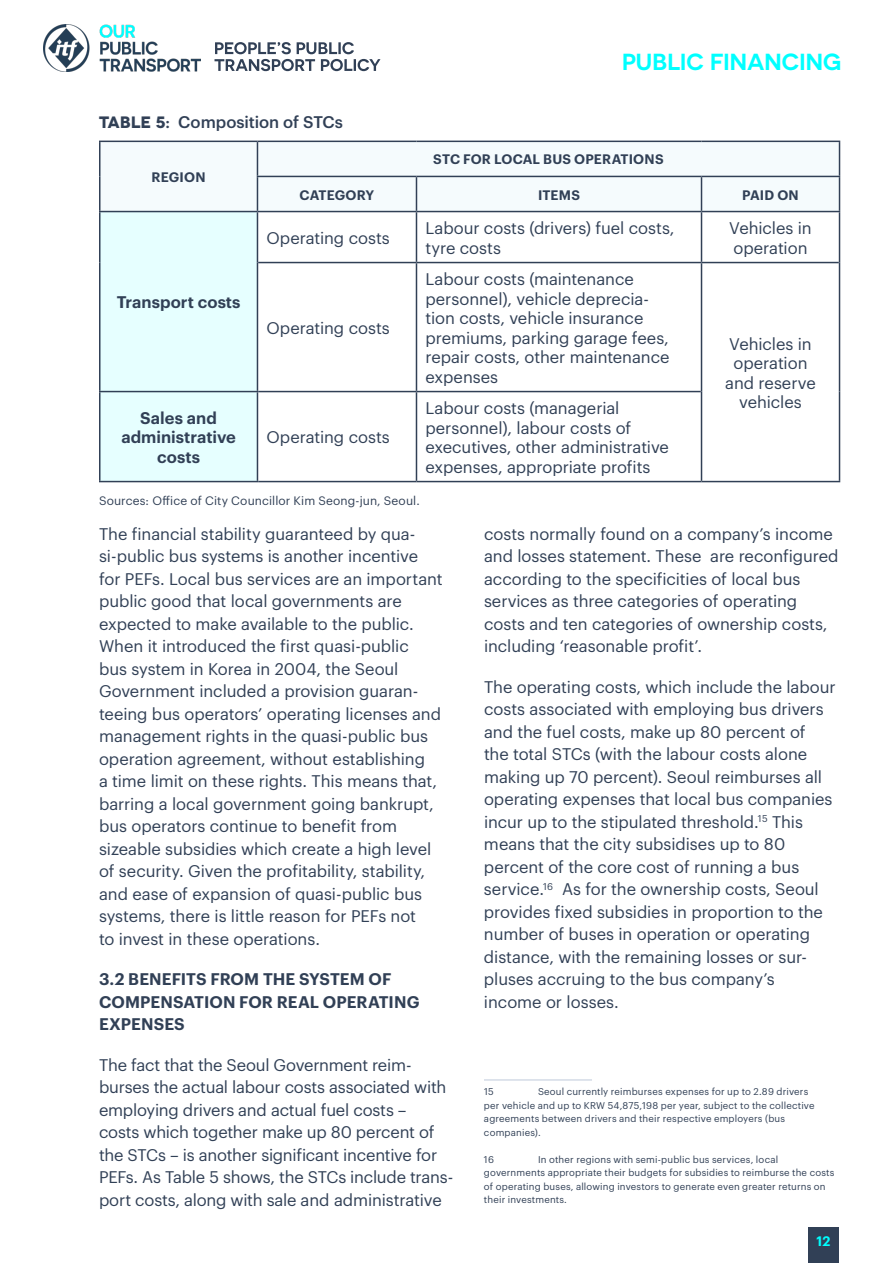
<style>
.page{position:relative;width:893px;height:1263px;background:#fff}
.page>*{position:absolute;margin:0;border:0;box-sizing:border-box;transform-origin:0 0}
.t1{font:600 23.25px "Novecentosanswide";letter-spacing:.005em;color:#0ff}
.t2{font:16.5px/22.5px "Graphik";letter-spacing:-.005em;color:#314056}
.t3{font:600 16.5px/22.5px "Graphik";letter-spacing:.005em;color:#314056}
.t4{font:500 16.5px "Graphik";color:#314056}
.t5{font:600 13.5px "Graphik";letter-spacing:.01em;color:#314056}
.t6{font:600 13.5px "Graphik";color:#0ff}
.t7{font:12px "Graphik";letter-spacing:.01em;color:#314056}
.t8{font:9.6px/13.5px "Graphik";letter-spacing:.02em;color:#314056}
.s1{font-family:"Novecento";font-weight:700;font-stretch:expanded}
</style>
<div class="page">
<img style="left:43px;top:25px;width:158px;height:46px">
<svg style="left:214px;top:42px;width:166px;height:29px"></svg>
<div style="left:808px;top:1227px;width:31px;height:36px;background:#314056"></div>
<hr style="left:484px;top:1079px;width:108px;height:1px;background:#bec9da">
<div style="left:100px;top:142px;width:739px;height:69px;background:#f5fbfd"></div>
<div style="left:100px;top:212px;width:157px;height:269px;background:#e6ffff"></div>
<svg style="left:258px;top:212px;width:581px;height:269px"></svg>
<hr style="left:99px;top:141px;width:158px;height:1px;background:#314056">
<hr style="left:99px;top:142px;width:1px;height:34px;background:#314056">
<hr style="left:257px;top:141px;width:159px;height:1px;background:#314056">
<hr style="left:257px;top:142px;width:1px;height:34px;background:#314056">
<hr style="left:416px;top:141px;width:285px;height:1px;background:#314056">
<hr style="left:701px;top:141px;width:139px;height:1px;background:#314056">
<hr style="left:839px;top:142px;width:1px;height:34px;background:#314056">
<hr style="left:99px;top:176px;width:1px;height:35px;background:#314056">
<hr style="left:257px;top:176px;width:159px;height:1px;background:#314056">
<hr style="left:257px;top:177px;width:1px;height:34px;background:#314056">
<hr style="left:416px;top:176px;width:285px;height:1px;background:#314056">
<hr style="left:416px;top:177px;width:1px;height:34px;background:#314056">
<hr style="left:701px;top:176px;width:139px;height:1px;background:#314056">
<hr style="left:701px;top:177px;width:1px;height:34px;background:#314056">
<hr style="left:839px;top:177px;width:1px;height:34px;background:#314056">
<hr style="left:99px;top:211px;width:158px;height:1px;background:#314056">
<hr style="left:257px;top:211px;width:159px;height:1px;background:#314056">
<hr style="left:416px;top:211px;width:285px;height:1px;background:#314056">
<hr style="left:701px;top:211px;width:139px;height:1px;background:#314056">
<hr style="left:416px;top:212px;width:1px;height:50px;background:#314056">
<hr style="left:701px;top:212px;width:1px;height:50px;background:#314056">
<hr style="left:839px;top:212px;width:1px;height:51px;background:#314056">
<hr style="left:416px;top:263px;width:1px;height:128px;background:#314056">
<hr style="left:701px;top:263px;width:1px;height:129px;background:#314056">
<hr style="left:839px;top:263px;width:1px;height:129px;background:#314056">
<hr style="left:416px;top:392px;width:1px;height:89px;background:#314056">
<hr style="left:701px;top:392px;width:1px;height:89px;background:#314056">
<hr style="left:839px;top:392px;width:1px;height:89px;background:#314056">
<hr style="left:258px;top:262px;width:158px;height:1px;background:#314056">
<hr style="left:416px;top:262px;width:285px;height:1px;background:#314056">
<hr style="left:701px;top:262px;width:138px;height:1px;background:#314056">
<hr style="left:258px;top:391px;width:158px;height:1px;background:#314056">
<hr style="left:416px;top:391px;width:285px;height:1px;background:#314056">
<hr style="left:258px;top:481px;width:158px;height:1px;background:#314056">
<hr style="left:416px;top:481px;width:285px;height:1px;background:#314056">
<hr style="left:701px;top:481px;width:139px;height:1px;background:#314056">
<hr style="left:99px;top:212px;width:1px;height:51px;background:#314056">
<hr style="left:257px;top:212px;width:1px;height:51px;background:#314056">
<hr style="left:99px;top:263px;width:1px;height:128px;background:#314056">
<hr style="left:257px;top:263px;width:1px;height:128px;background:#314056">
<hr style="left:99px;top:391px;width:159px;height:1px;background:#314056">
<hr style="left:99px;top:392px;width:1px;height:89px;background:#314056">
<hr style="left:257px;top:392px;width:1px;height:89px;background:#314056">
<hr style="left:99px;top:481px;width:159px;height:1px;background:#314056">
<p class="t4" style="left:99px;top:109px;width:246px"><span class="s1">Table 5:</span> Composition of STCs</p>
<p class="t5" style="left:152px;top:167px;width:56px">REGION</p>
<h1 class="t1" style="left:622px;top:48px;width:221px">PUBLIC FINANCING</h1>
<p class="t5" style="left:433px;top:149px;width:232px">STC FOR LOCAL BUS OPERATIONS</p>
<p class="t5" style="left:300px;top:184px;width:76px">CATEGORY</p>
<p class="t5" style="left:538px;top:184px;width:43px">ITEMS</p>
<p class="t5" style="left:742px;top:184px;width:58px">PAID ON</p>
<p class="t3" style="left:117px;top:290px;width:125px">Transport costs</p>
<p class="t3" style="left:121px;top:407px;width:116px;line-height:19.5px;text-align:center">Sales and administrative costs</p>
<p class="t2" style="left:266px;top:225px;width:125px">Operating costs</p>
<p class="t2" style="left:425px;top:217px;width:250px;line-height:19.5px">Labour costs (drivers) fuel costs, tyre costs</p>
<p class="t2" style="left:729px;top:217px;width:84px;line-height:19.5px">Vehicles in operation</p>
<p class="t2" style="left:266px;top:315px;width:125px">Operating costs</p>
<p class="t2" style="left:266px;top:425px;width:125px">Operating costs</p>
<p class="t2" style="left:425px;top:268px;width:246px;line-height:19.5px">Labour costs (maintenance personnel), vehicle deprecia&shy;tion costs, vehicle insurance premiums, parking garage fees, repair costs, other maintenance expenses</p>
<p class="t2" style="left:425px;top:397px;width:245px;line-height:19.5px">Labour costs (managerial personnel), labour costs of executives, other administrative expenses, appropriate profits</p>
<p class="t2" style="left:725px;top:332px;width:92px;line-height:19.5px;text-align:center">Vehicles in operation and reserve vehicles</p>
<p class="t7" style="left:99px;top:491px;width:322px">Sources: Office of City Councillor Kim Seong-jun, Seoul.</p>
<p class="t2" style="left:99px;top:521px;width:345px">The financial stability guaranteed by qua&shy;si-public bus systems is another incentive for PEFs. Local bus services are an important public good that local governments are expected to make available to the public.<br>When it introduced the first quasi-public<br>bus system in Korea in 2004, the Seoul Government included a provision guaran&shy;teeing bus operators’ operating licenses and management rights in the quasi-public bus operation agreement, without establishing<br>a time limit on these rights. This means that, barring a local government going bankrupt, bus operators continue to benefit from sizeable subsidies which create a high level of security. Given the profitability, stability, and ease of expansion of quasi-public bus systems, there is little reason for PEFs not<br>to invest in these operations.</p>
<p class="t3" style="left:99px;top:966px;width:322px">3.2 BENEFITS FROM THE SYSTEM OF<br>COMPENSATION FOR REAL OPERATING<br>EXPENSES</p>
<p class="t2" style="left:99px;top:1052px;width:356px">The fact that the Seoul Government reim&shy;burses the actual labour costs associated with employing drivers and actual fuel costs –<br>costs which together make up 80 percent of the STCs – is another significant incentive for PEFs. As Table 5 shows, the STCs include trans&shy;port costs, along with sale and administrative</p>
<p class="t2" style="left:484px;top:521px;width:356px">costs normally found on a company’s income and losses statement. These are reconfigured according to the specificities of local bus services as three categories of operating costs and ten categories of ownership costs, including ‘reasonable profit’.</p>
<p class="t2" style="left:484px;top:674px;width:353px">The operating costs, which include the labour costs associated with employing bus drivers and the fuel costs, make up 80 percent of<br>the total STCs (with the labour costs alone making up 70 percent). Seoul reimburses all operating expenses that local bus companies incur up to the stipulated threshold.<sup>15</sup> This means that the city subsidises up to 80 percent of the core cost of running a bus service.<sup>16</sup> As for the ownership costs, Seoul provides fixed subsidies in proportion to the number of buses in operation or operating distance, with the remaining losses or sur&shy;pluses accruing to the bus company’s income or losses.</p>
<p class="t8" style="left:484px;top:1084px;width:332px;text-indent:54px">Seoul currently reimburses expenses for up to 2.89 drivers per vehicle and up to KRW 54,875,198 per year, subject to the collective agreements between drivers and their respective employers (bus companies).</p>
<p class="t8" style="left:484px;top:1152px;width:11px">16</p>
<p class="t8" style="left:484px;top:1084px;width:11px">15</p>
<p class="t8" style="left:484px;top:1152px;width:352px;text-indent:54px">In other regions with semi-public bus services, local governments appropriate their budgets for subsidies to reimburse the costs of operating buses, allowing investors to generate even greater returns on their investments.</p>
<p class="t6" style="left:817px;top:1230px;width:15px">12</p>
</div>
